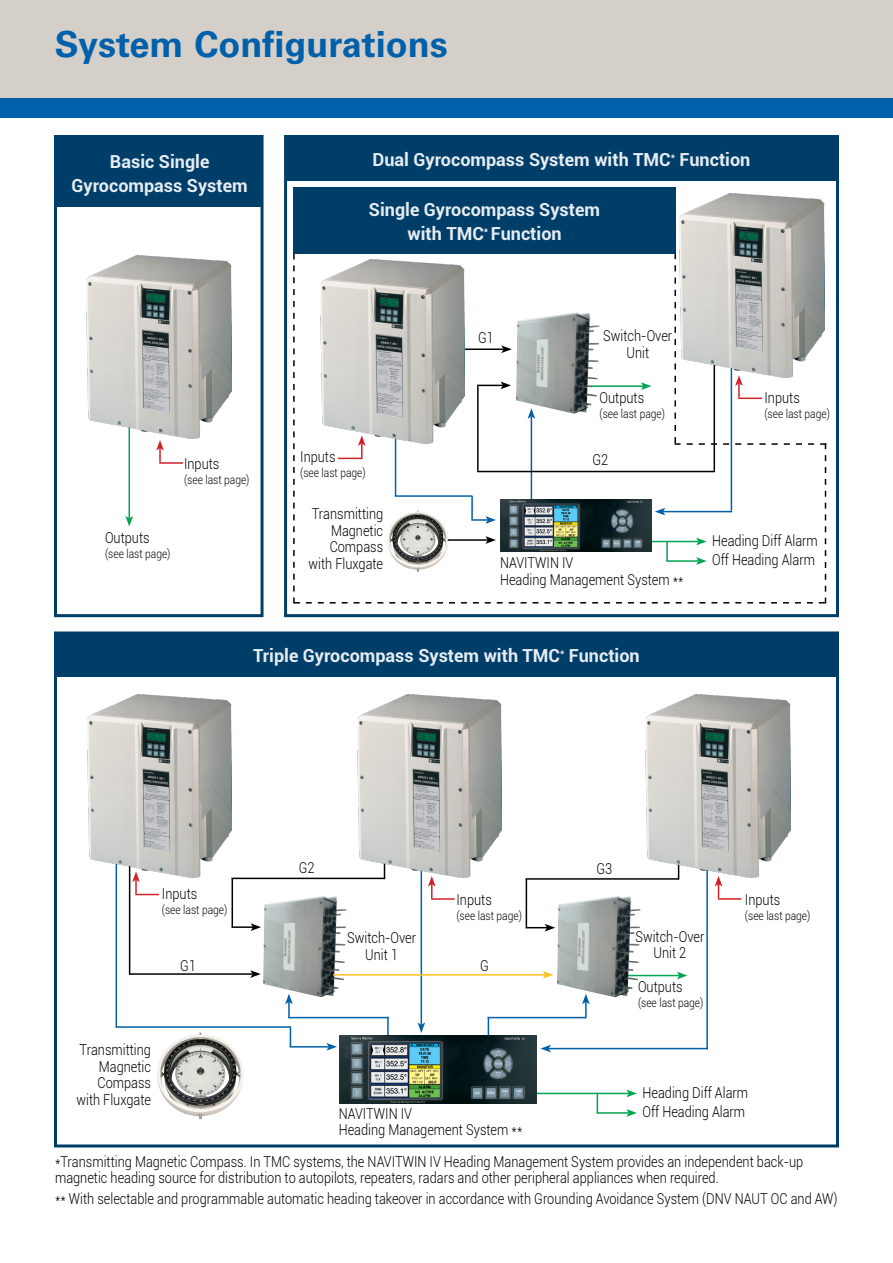
<style>
.page{position:relative;width:893px;height:1263px;background:#fff}
.page>*{position:absolute;margin:0;border:0;box-sizing:border-box;transform-origin:0 0}
.t1{font:700 36px "Univers";color:#0060a9}
.t2{font:700 18px/24px "Roboto";color:#e6ecf0;text-align:center}
.t3{font:300 15px/16.5px "Roboto";color:#000;scale:.85 1}
.t4{font:300 12px "Roboto";color:#000;scale:.85 1}
</style>
<div class="page">
<div style="left:57px;top:634px;width:779px;height:43px;background:#003e6a"></div>
<div style="left:54px;top:631px;width:785px;height:516px;border:3px solid #003e6a"></div>
<hr style="left:116px;top:858px;width:1px;height:169px;background:#0060a9">
<hr style="left:387px;top:1017px;width:2px;height:20px;background:#0060a9">
<hr style="left:627px;top:975px;width:52px;height:1px;background:#00a550">
<svg style="left:677px;top:972px;width:10px;height:7px"></svg>
<hr style="left:533px;top:1093px;width:96px;height:1px;background:#00a550">
<svg style="left:626px;top:1089px;width:11px;height:8px"></svg>
<div style="left:287px;top:138px;width:549px;height:42px;background:#003e6a"></div>
<div style="left:284px;top:135px;width:555px;height:482px;border:3px solid #003e6a"></div>
<svg style="left:488px;top:1018px;width:1px;height:18px"></svg>
<hr style="left:421px;top:866px;width:1px;height:159px;background:#0060a9">
<svg style="left:417px;top:1022px;width:8px;height:11px"></svg>
<hr style="left:706px;top:866px;width:2px;height:183px;background:#0060a9">
<hr style="left:431px;top:898px;width:24px;height:2px;background:#d22229">
<svg style="left:428px;top:878px;width:8px;height:20px"></svg>
<img style="left:357px;top:694px;width:145px;height:184px">
<hr style="left:129px;top:865px;width:1px;height:109px;background:#000">
<div style="left:57px;top:138px;width:205px;height:69px;background:#003e6a"></div>
<div style="left:54px;top:135px;width:210px;height:482px;border:3px solid #003e6a"></div>
<div style="left:0;top:98px;width:893px;height:20px;background:#0060a9"></div>
<div style="left:0;top:0;width:893px;height:98px;background:#d5cfc9"></div>
<div style="left:293px;top:188px;width:383px;height:66px;background:#003e6a"></div>
<img style="left:263px;top:896px;width:83px;height:101px">
<img style="left:557px;top:896px;width:83px;height:101px">
<img style="left:157px;top:1032px;width:86px;height:87px">
<img style="left:339px;top:1036px;width:197px;height:67px">
<img style="left:645px;top:694px;width:145px;height:184px">
<hr style="left:718px;top:898px;width:23px;height:2px;background:#d22229">
<svg style="left:715px;top:876px;width:7px;height:22px"></svg>
<img style="left:87px;top:694px;width:145px;height:184px">
<svg style="left:132px;top:871px;width:27px;height:24px"></svg>
<hr style="left:129px;top:425px;width:1px;height:93px;background:#00a550">
<svg style="left:125px;top:516px;width:8px;height:10px"></svg>
<img style="left:87px;top:255px;width:144px;height:184px">
<hr style="left:159px;top:462px;width:24px;height:2px;background:#d22229">
<svg style="left:156px;top:440px;width:8px;height:22px"></svg>
<img style="left:680px;top:194px;width:144px;height:59px">
<svg style="left:293px;top:253px;width:533px;height:350px"></svg>
<hr style="left:129px;top:973px;width:124px;height:2px;background:#000">
<svg style="left:250px;top:970px;width:11px;height:8px"></svg>
<hr style="left:232px;top:878px;width:152px;height:1px;background:#000">
<hr style="left:232px;top:878px;width:1px;height:49px;background:#000">
<hr style="left:232px;top:926px;width:21px;height:2px;background:#000">
<svg style="left:251px;top:923px;width:10px;height:8px"></svg>
<hr style="left:526px;top:878px;width:153px;height:2px;background:#000">
<hr style="left:526px;top:879px;width:1px;height:49px;background:#000">
<svg style="left:526px;top:924px;width:29px;height:7px"></svg>
<hr style="left:549px;top:1048px;width:159px;height:1px;background:#0060a9">
<svg style="left:540px;top:1045px;width:11px;height:7px"></svg>
<hr style="left:488px;top:1017px;width:98px;height:1px;background:#0060a9">
<svg style="left:582px;top:994px;width:8px;height:24px"></svg>
<hr style="left:289px;top:1017px;width:100px;height:1px;background:#0060a9">
<svg style="left:285px;top:994px;width:8px;height:24px"></svg>
<svg style="left:597px;top:1094px;width:1px;height:18px"></svg>
<hr style="left:597px;top:1112px;width:32px;height:2px;background:#00a550">
<svg style="left:626px;top:1109px;width:11px;height:8px"></svg>
<hr style="left:333px;top:974px;width:212px;height:1px;background:#fec122">
<svg style="left:543px;top:971px;width:10px;height:8px"></svg>
<hr style="left:116px;top:1026px;width:174px;height:2px;background:#0060a9">
<svg style="left:290px;top:1026px;width:1px;height:20px"></svg>
<hr style="left:290px;top:1046px;width:39px;height:1px;background:#0060a9">
<svg style="left:326px;top:1043px;width:11px;height:8px"></svg>
<h1 class="t1" style="left:55px;top:23px;width:394px">System Configurations</h1>
<p class="t2" style="left:72px;top:149px;width:178px">Basic Single<br>Gyrocompass System</p>
<p class="t2" style="left:373px;top:147px;width:379px">Dual Gyrocompass System with TMC<sup>*</sup> Function</p>
<p class="t2" style="left:369px;top:197px;width:233px">Single Gyrocompass System with TMC<sup>*</sup> Function</p>
<p class="t3" style="left:478px;top:328px;width:20px">G1</p>
<p class="t3" style="left:603px;top:327px;width:83px;text-align:center">Switch-Over<br>Unit</p>
<p class="t3" style="left:600px;top:389px;width:54px">Outputs</p>
<p class="t4" style="left:600px;top:405px;width:79px">(see last page)</p>
<p class="t3" style="left:764px;top:389px;width:43px">Inputs</p>
<p class="t4" style="left:764px;top:405px;width:79px">(see last page)</p>
<p class="t3" style="left:184px;top:455px;width:43px">Inputs</p>
<p class="t4" style="left:184px;top:471px;width:79px">(see last page)</p>
<p class="t3" style="left:300px;top:448px;width:43px">Inputs</p>
<p class="t4" style="left:300px;top:465px;width:79px">(see last page)</p>
<p class="t3" style="left:592px;top:451px;width:20px">G2</p>
<p class="t3" style="left:105px;top:528px;width:54px">Outputs</p>
<p class="t4" style="left:105px;top:545px;width:79px">(see last page)</p>
<p class="t3" style="left:309px;top:505px;width:89px;text-align:right">Transmitting<br>Magnetic<br>Compass with Fluxgate</p>
<p class="t3" style="left:500px;top:554px;width:218px">NAVITWIN IV<br>Heading Management System **</p>
<p class="t3" style="left:712px;top:530px;width:126px;line-height:19.5px">Heading Diff Alarm<br>Off Heading Alarm</p>
<p class="t2" style="left:253px;top:643px;width:388px">Triple Gyrocompass System with TMC<sup>*</sup> Function</p>
<p class="t3" style="left:162px;top:885px;width:43px">Inputs</p>
<p class="t4" style="left:162px;top:901px;width:79px">(see last page)</p>
<p class="t3" style="left:180px;top:957px;width:20px">G1</p>
<p class="t3" style="left:76px;top:1041px;width:89px;text-align:right">Transmitting<br>Magnetic<br>Compass with Fluxgate</p>
<p class="t3" style="left:299px;top:859px;width:20px">G2</p>
<p class="t3" style="left:596px;top:860px;width:20px">G3</p>
<p class="t3" style="left:347px;top:929px;width:83px;text-align:center">Switch-Over<br>Unit 1</p>
<p class="t3" style="left:456px;top:891px;width:43px">Inputs</p>
<p class="t4" style="left:456px;top:907px;width:79px">(see last page)</p>
<p class="t3" style="left:480px;top:956px;width:12px">G</p>
<p class="t3" style="left:635px;top:927px;width:83px;text-align:center">Switch-Over<br>Unit 2</p>
<p class="t3" style="left:638px;top:978px;width:54px">Outputs</p>
<p class="t4" style="left:638px;top:995px;width:79px">(see last page)</p>
<p class="t3" style="left:745px;top:891px;width:43px">Inputs</p>
<p class="t4" style="left:745px;top:907px;width:79px">(see last page)</p>
<p class="t3" style="left:339px;top:1104px;width:218px">NAVITWIN IV<br>Heading Management System **</p>
<p class="t3" style="left:642px;top:1082px;width:126px;line-height:19.5px">Heading Diff Alarm<br>Off Heading Alarm</p>
<p class="t3" style="left:55px;top:1153px;width:882px">*Transmitting Magnetic Compass. In TMC systems, the NAVITWIN IV Heading Management System provides an independent back-up magnetic heading source for distribution to autopilots, repeaters, radars and other peripheral appliances when required.</p>
<p class="t3" style="left:55px;top:1190px;width:922px">** With selectable and programmable automatic heading takeover in accordance with Grounding Avoidance System (DNV NAUT OC and AW)</p>
</div>
